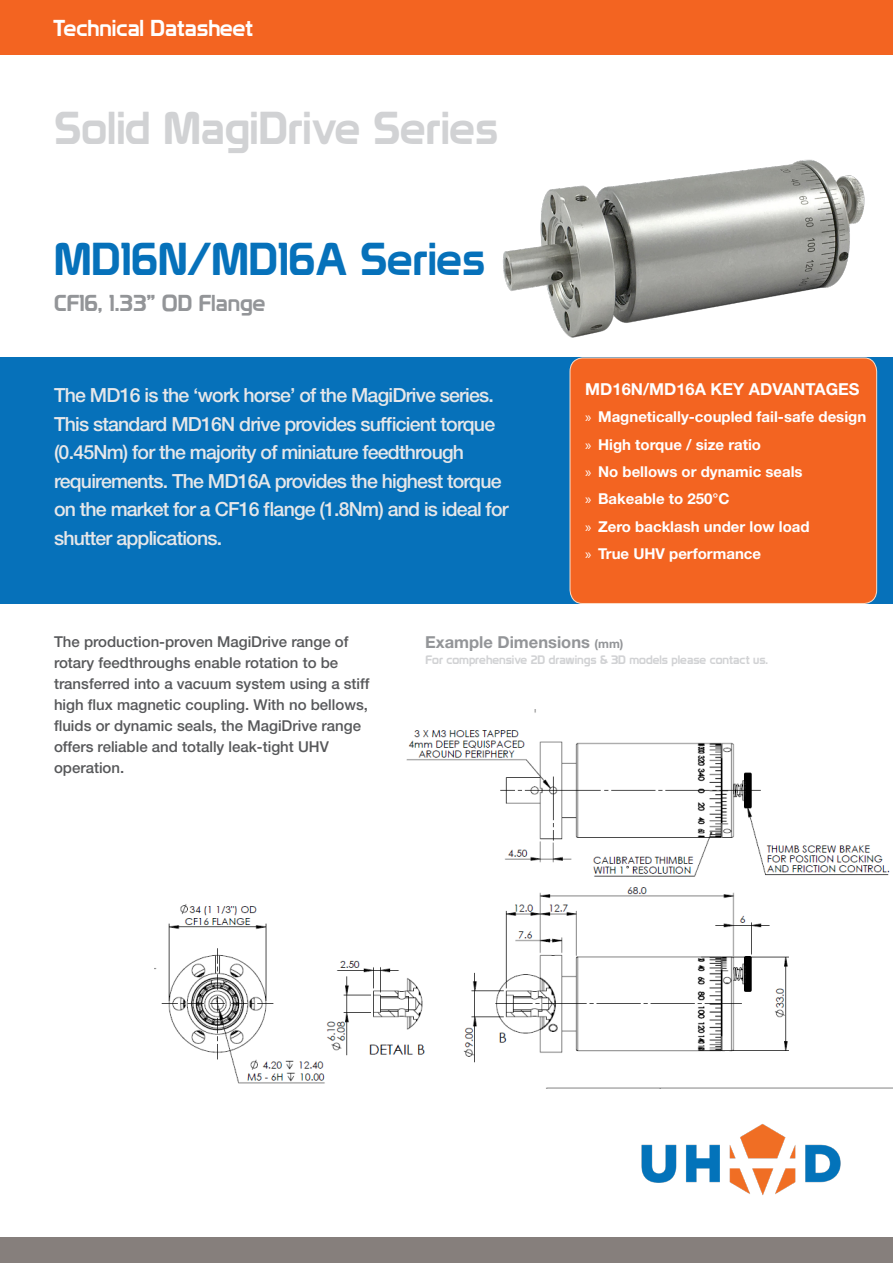
<style>
.page{position:relative;width:893px;height:1263px;background:#fff}
.page>*{position:absolute;margin:0;border:0;box-sizing:border-box;transform-origin:0 0}
.PRODUCT_NAME{font:45px "Prototype";color:#d1d2d4}
.PRODUCT_NAME-2{font:45px "Prototype";color:#0671ba}
.t1{font:22.5px "Prototype";color:#fff}
.SUB_HEADING{font:22.5px "Prototype";color:#939598}
.BLK_BOX_WHITE_TEXT{font:500 19.5px/28.5px "Helvetica Neue";letter-spacing:-.04em;color:#e6e7e9}
.Orange_heading{font:700 16.5px "Helvetica Neue";color:#fff}
.SMALL_BLUE_HEADING{font:700 16.5px "Helvetica Neue";color:#939598}
.MAIN_COPY{font:500 15px/21px "Helvetica Neue";color:#57585a}
.t2{font:700 15px "Helvetica Neue";color:#fff}
.PRODUCT_NAME-3{font:12px "Prototype";color:#d1d2d4}
.s1{font-family:"Myriad Pro";font-weight:400}
.s2{font-size:12px}
</style>
<div class="page">
<img style="left:155px;top:709px;width:738px;height:379px">
<div style="left:0;top:0;width:893px;height:54px;background:#f36421"></div>
<div style="left:0;top:357px;width:893px;height:247px;background:#0671ba"></div>
<div style="left:570px;top:358px;width:307px;height:245px;background:#f36421;border-radius:13px"></div>
<div style="left:570px;top:358px;width:307px;height:246px;border:1px solid #fddcc5;border-radius:13px"></div>
<div style="left:0;top:1237px;width:893px;height:26px;background:#867f7c"></div>
<img style="left:503px;top:159px;width:362px;height:179px">
<img style="left:641px;top:1124px;width:200px;height:71px">
<p class="t1" style="left:53px;top:14px;width:202px">Technical Datasheet</p>
<p class="PRODUCT_NAME" style="left:54px;top:101px;width:446px">Solid MagiDrive Series</p>
<p class="PRODUCT_NAME-2" style="left:54px;top:232px;width:433px">MD16N/MD16A Series</p>
<p class="SUB_HEADING" style="left:54px;top:290px;width:213px">CF16, 1.33” OD Flange</p>
<p class="BLK_BOX_WHITE_TEXT" style="left:54px;top:381px;width:456px">The MD16 is the ‘work horse’ of the MagiDrive series.<br>This standard MD16N drive provides sufficient torque (0.45Nm) for the majority of miniature feedthrough requirements. The MD16A provides the highest torque on the market for a CF16 flange (1.8Nm) and is ideal for shutter applications.</p>
<p class="Orange_heading" style="left:585px;top:379px;width:276px">MD16N/MD16A KEY ADVANTAGES</p>
<p class="t2" style="left:585px;top:408px;width:282px"><span class="s1">»</span> Magnetically-coupled fail-safe design</p>
<p class="t2" style="left:585px;top:435px;width:177px"><span class="s1">»</span> High torque / size ratio</p>
<p class="t2" style="left:585px;top:462px;width:219px"><span class="s1">»</span> No bellows or dynamic seals</p>
<p class="t2" style="left:585px;top:490px;width:146px"><span class="s1">»</span> Bakeable to 250°C</p>
<p class="t2" style="left:585px;top:517px;width:226px"><span class="s1">»</span> Zero backlash under low load</p>
<p class="t2" style="left:585px;top:545px;width:177px"><span class="s1">»</span> True UHV performance</p>
<p class="MAIN_COPY" style="left:54px;top:631px;width:317px">The production-proven MagiDrive range of rotary feedthroughs enable rotation to be transferred into a vacuum system using a stiff high flux magnetic coupling. With no bellows, fluids or dynamic seals, the MagiDrive range offers reliable and totally leak-tight UHV operation.</p>
<p class="SMALL_BLUE_HEADING" style="left:425px;top:632px;width:200px">Example Dimensions <span class="s2">(mm)</span></p>
<p class="PRODUCT_NAME-3" style="left:426px;top:653px;width:344px">For comprehensive 2D drawings &amp; 3D models please contact us.</p>
</div>
